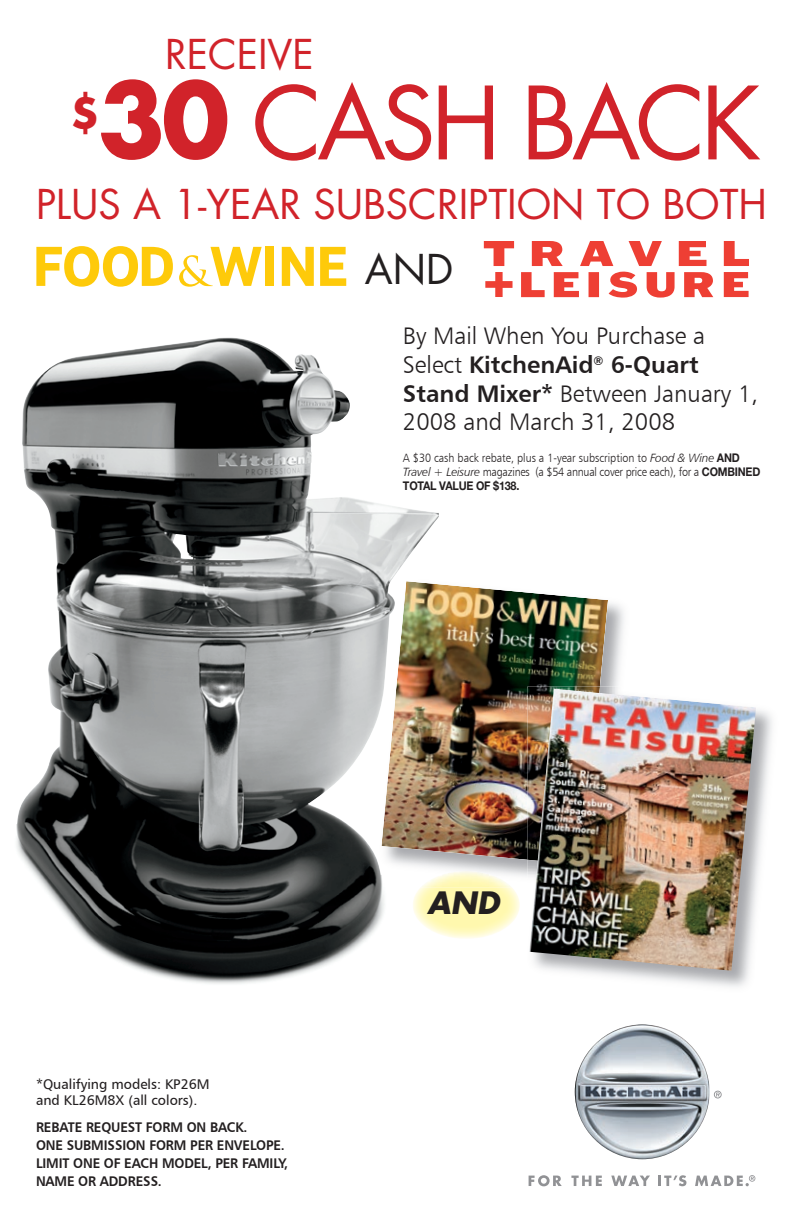
<style>
.page{position:relative;width:792px;height:1224px;background:#fff}
.page>*{position:absolute;margin:0;border:0;box-sizing:border-box;transform-origin:0 0}
.t1{font:700 99px "Futura Std";color:#d1232a}
.t2{font:98px "Futura Std";letter-spacing:-.05em;color:#d1232a}
.t3{font:700 42.6px "Futura Std";color:#d1232a}
.t4{font:40px "Futura Std";color:#d1232a}
.t5{font:40px "Futura Std";color:#231f20}
.t6{font:italic 700 30px "Futura Std";color:#231f20}
.t7{font:24px/28.8px "Humanist 777 BT Light B";color:#231f20}
.t8{font:24px "Humanist 777 BT Bold B";color:#231f20}
.t9{font:14px/18px "Humanist 777 BT Bold B";letter-spacing:-.01em;color:#231f20;scale:.95 1}
.t10{font:14px/16px "Humanist 777 BT Roman B";color:#231f20}
.t11{font:12px/14px "Humanist 777 BT Light B";color:#231f20;scale:.9 1}
.t12{font:700 12px "Helvetica Neue LT Std";letter-spacing:-.02em;color:#231f20;scale:.9 1}
.s1{font-family:"Humanist 777 BT Light B"}
.s2{font-family:"Humanist 777 BT Bold B"}
.s3{font-family:"Humanist 777 BT Light Italic B"}
.s4{font-family:"Helvetica Neue LT Std";font-weight:700}
</style>
<div class="page">
<div style="left:266px;top:247px;width:8px;height:39px;background:#feca0a"></div>
<svg style="left:282px;top:247px;width:32px;height:39px"></svg>
<svg style="left:320px;top:247px;width:26px;height:39px"></svg>
<svg style="left:36px;top:246px;width:137px;height:41px"></svg>
<svg style="left:179px;top:247px;width:83px;height:40px"></svg>
<img style="left:439px;top:584px;width:169px;height:276px">
<img style="left:527px;top:687px;width:73px;height:52px">
<img style="left:528px;top:689px;width:228px;height:282px">
<svg style="left:484px;top:241px;width:265px;height:57px"></svg>
<img style="left:16px;top:337px;width:423px;height:647px">
<img style="left:413px;top:887px;width:107px;height:52px">
<img style="left:421px;top:871px;width:91px;height:16px">
<svg style="left:529px;top:1175px;width:33px;height:11px"></svg>
<svg style="left:571px;top:1176px;width:31px;height:10px"></svg>
<svg style="left:611px;top:1176px;width:39px;height:10px"></svg>
<svg style="left:658px;top:1175px;width:28px;height:11px"></svg>
<svg style="left:695px;top:1175px;width:60px;height:11px"></svg>
<svg style="left:714px;top:1091px;width:8px;height:7px"></svg>
<img style="left:575px;top:1024px;width:135px;height:135px;border-radius:50%">
<h3 class="t4" style="left:165px;top:29px;width:150px">RECEIVE</h3>
<h2 class="t2" style="left:252px;top:61px;width:510px">CASH BACK</h2>
<h1 class="t1" style="left:98px;top:54px;width:133px">30</h1>
<h3 class="t3" style="left:70px;top:84px;width:31px">$</h3>
<h3 class="t4" style="left:36px;top:179px;width:733px">PLUS A 1-YEAR SUBSCRIPTION TO BOTH</h3>
<h3 class="t5" style="left:365px;top:243px;width:90px">AND</h3>
<h3 class="t7" style="left:403px;top:321px;width:304px">By Mail When You Purchase a</h3>
<h3 class="t8" style="left:403px;top:349px;width:297px"><span class="s1">Select</span> KitchenAid<sup>®</sup> 6-Quart</h3>
<h3 class="t7" style="left:403px;top:378px;width:357px"><span class="s2">Stand Mixer*</span> Between January 1,<br>2008 and March 31, 2008</h3>
<p class="t11" style="left:403px;top:451px;width:399px">A $30 cash back rebate, plus a 1-year subscription to <span class="s3">Food &amp; Wine</span> <span class="s4">AND<br></span><span class="s3">Travel + Leisure</span> magazines (a $54 annual cover price each), for a <span class="s4">COMBINED</span></p>
<p class="t12" style="left:403px;top:479px;width:131px">TOTAL VALUE OF $138.</p>
<p class="t10" style="left:36px;top:1076px;width:175px">*Qualifying models: KP26M and KL26M8X (all colors).</p>
<p class="t9" style="left:36px;top:1118px;width:267px">REBATE REQUEST FORM ON BACK.<br>ONE SUBMISSION FORM PER ENVELOPE.<br>LIMIT ONE OF EACH MODEL, PER FAMILY,<br>NAME OR ADDRESS.</p>
<h3 class="t6" style="left:427px;top:883px;width:74px">AND</h3>
</div>
